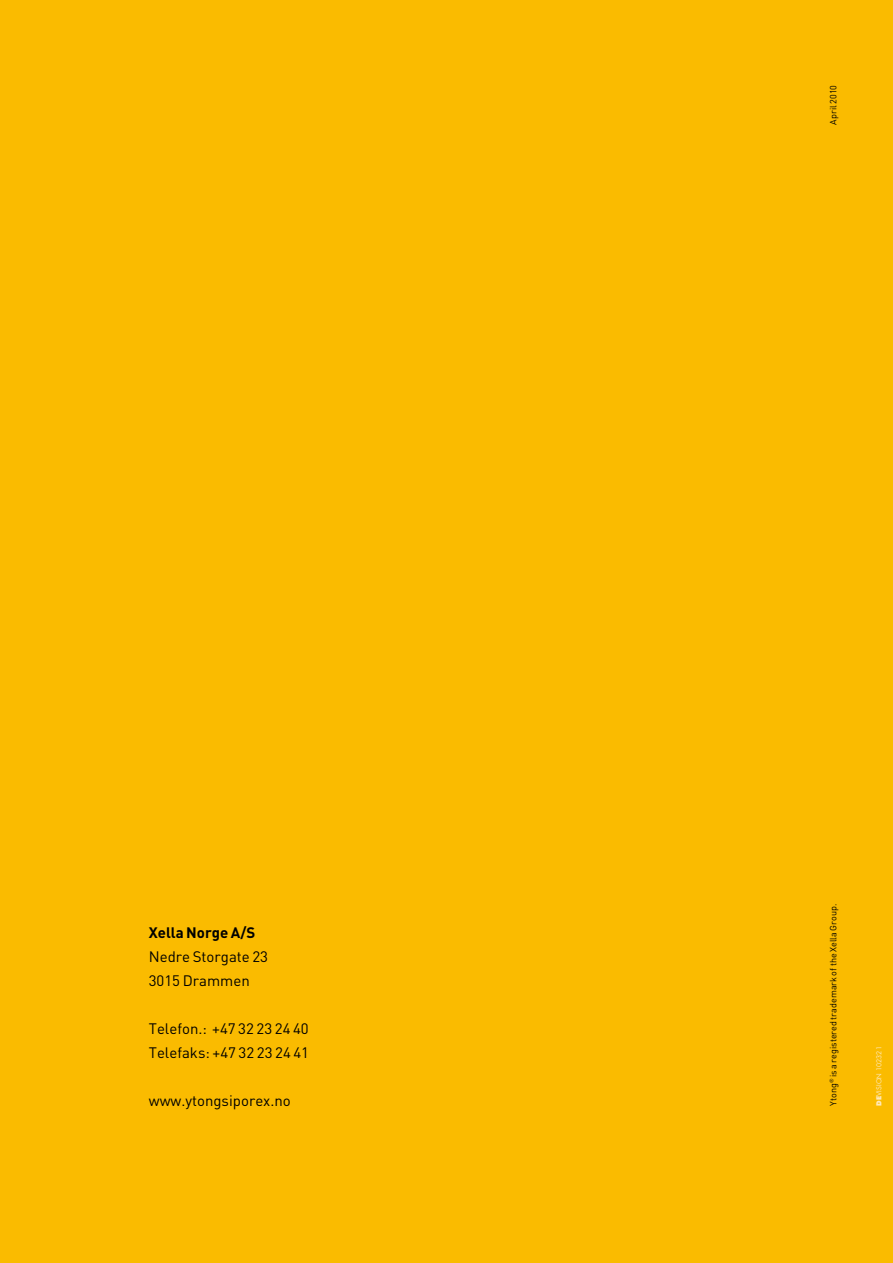
<style>
.page{position:relative;width:893px;height:1263px;background:#fabb00}
.page>*{position:absolute;margin:0;border:0;box-sizing:border-box;transform-origin:0 0}
.t1{font:15px/24px "DIN";color:#000}
.t2{font:700 15px "DIN";color:#000}
.t3{font:9px "DIN";color:#000}
.t4{font:6.75px "Futura";letter-spacing:.005em;color:#ffe9ba}
.s1{font-weight:800}
</style>
<div class="page">
<p class="t2" style="left:149px;top:922px;width:107px">Xella N orge A/S</p>
<p class="t1" style="left:149px;top:944px;width:121px">Nedre Storgate 23<br>3015 Drammen</p>
<p class="t1" style="left:149px;top:1016px;width:162px">Telefon.: +47 32 23 24 40<br>Telefaks: +47 32 23 24 41</p>
<p class="t1" style="left:149px;top:1088px;width:144px">www.ytongsiporex.no</p>
<p class="t3" style="left:827px;top:125px;width:41px;rotate:-90deg">April 2010</p>
<p class="t3" style="left:827px;top:1106px;width:203px;rotate:-90deg">Ytong<sup>®</sup> is a registered trademark of the Xella Group.</p>
<p class="t4" style="left:874px;top:1106px;width:61px;rotate:-90deg"><span class="s1">DE</span>VISION 102321</p>
</div>
